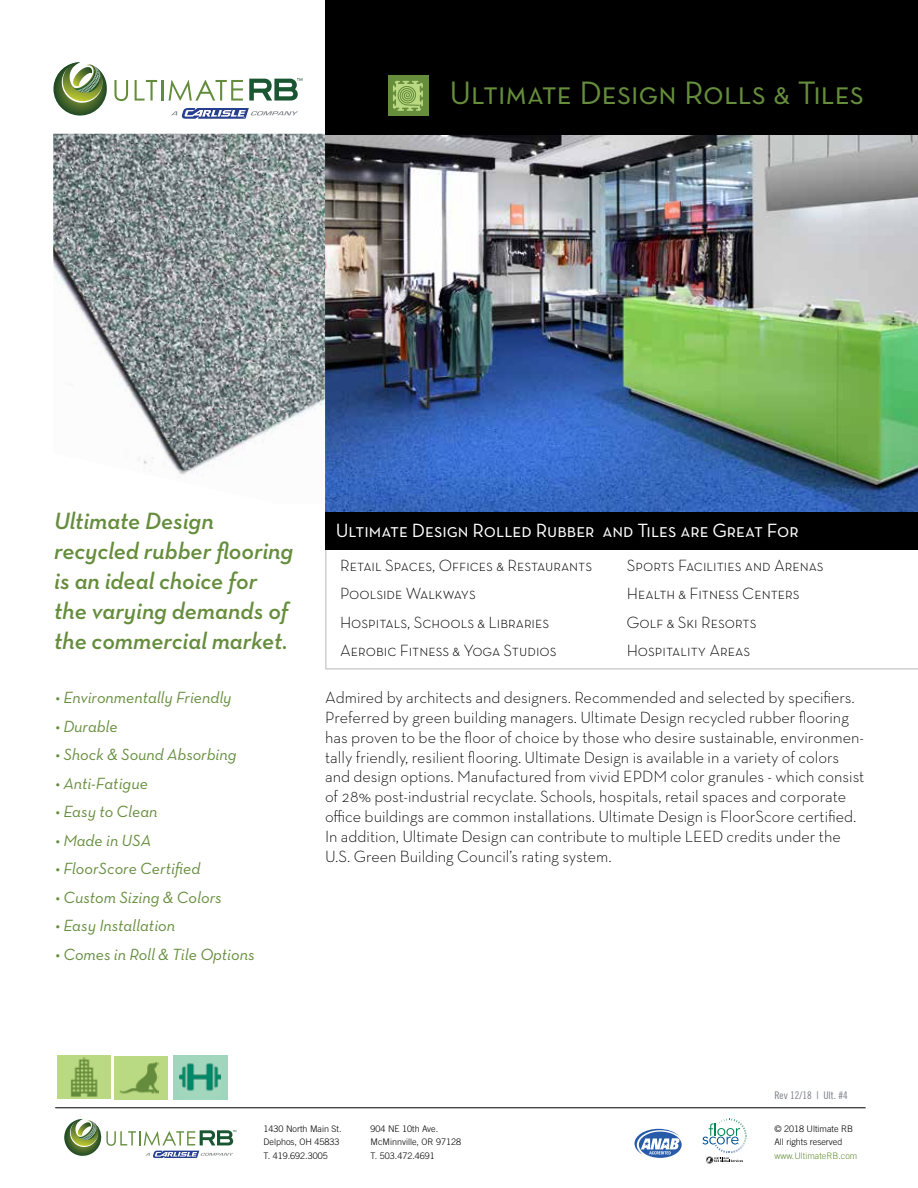
<style>
.page{position:relative;width:918px;height:1188px;background:#fff}
.page>*{position:absolute;margin:0;border:0;box-sizing:border-box;transform-origin:0 0}
.t1{font:33px "Neutra Text Book SC Alt";color:#658d3c}
.t2{font:italic 600 24px/30px "Neutra Text TF";color:#658d3c}
.t3{font:19.5px "Neutra Text TF Book SC";color:#fff}
.t4{font:300 16.5px/19.8px "Neutra Text TF";color:#000}
.t5{font:16.5px/28.5px "Neutra Text TF Light SC Alt";color:#000}
.t6{font:italic 16.5px "Neutra Text TF";color:#658d3c}
.t7{font:10.5px "Trade Gothic Cond Eighteen";color:#797d84}
.t8{font:300 9px/13.5px "Trade Gothic";color:#000}
.t9{font:300 9px "Trade Gothic";color:#658d3c}
</style>
<div class="page">
<hr style="left:55px;top:1107px;width:811px;height:1px;background:#000">
<svg style="left:634px;top:1129px;width:48px;height:29px"></svg>
<svg style="left:702px;top:1118px;width:45px;height:46px"></svg>
<svg style="left:114px;top:80px;width:14px;height:21px"></svg>
<svg style="left:135px;top:80px;width:22px;height:21px"></svg>
<hr style="left:161px;top:80px;width:2px;height:21px;background:#638c3d">
<svg style="left:169px;top:80px;width:74px;height:21px"></svg>
<svg style="left:53px;top:62px;width:54px;height:54px"></svg>
<svg style="left:249px;top:78px;width:53px;height:23px"></svg>
<svg style="left:171px;top:108px;width:127px;height:11px"></svg>
<svg style="left:64px;top:1119px;width:172px;height:39px"></svg>
<svg style="left:325px;top:550px;width:593px;height:120px"></svg>
<img style="left:325px;top:135px;width:593px;height:377px">
<div style="left:325px;top:512px;width:593px;height:38px;background:#000"></div>
<div style="left:325px;top:0;width:593px;height:135px;background:#000"></div>
<img style="left:53px;top:134px;width:272px;height:341px">
<div style="left:388px;top:75px;width:41px;height:41px;background:#658d3c"></div>
<svg style="left:393px;top:81px;width:30px;height:30px"></svg>
<div style="left:173px;top:1056px;width:54px;height:44px;background:#a1d6be"></div>
<img style="left:179px;top:1063px;width:41px;height:28px">
<div style="left:114px;top:1056px;width:54px;height:44px;background:#bad982"></div>
<img style="left:120px;top:1062px;width:39px;height:32px">
<div style="left:57px;top:1056px;width:53px;height:43px;background:#bad982"></div>
<img style="left:71px;top:1057px;width:27px;height:39px">
<h1 class="t1" style="left:450px;top:73px;width:416px">Ultimate Design Rolls &amp; Tiles</h1>
<h2 class="t2" style="left:54px;top:505px;width:241px">Ultimate Design recycled rubber flooring is an ideal choice for the varying demands of the commercial market.</h2>
<p class="t6" style="left:56px;top:688px;width:178px">• Environmentally Friendly</p>
<p class="t6" style="left:56px;top:716px;width:64px">• Durable</p>
<p class="t6" style="left:56px;top:745px;width:182px">• Shock &amp; Sound Absorbing</p>
<p class="t6" style="left:56px;top:773px;width:94px">• Anti-Fatigue</p>
<p class="t6" style="left:56px;top:802px;width:103px">• Easy to Clean</p>
<p class="t6" style="left:56px;top:830px;width:97px">• Made in USA</p>
<p class="t6" style="left:56px;top:859px;width:146px">• FloorScore Certified</p>
<p class="t6" style="left:56px;top:887px;width:168px">• Custom Sizing &amp; Colors</p>
<p class="t6" style="left:56px;top:916px;width:121px">• Easy Installation</p>
<p class="t6" style="left:56px;top:944px;width:201px">• Comes in Roll &amp; Tile Options</p>
<p class="t3" style="left:336px;top:518px;width:464px">Ultimate Design Rolled Rubber and Tiles are Great For</p>
<p class="t5" style="left:340px;top:551px;width:254px">Retail Spaces, Offices &amp; Restaurants<br>Poolside Walkways<br>Hospitals, Schools &amp; Libraries<br>Aerobic Fitness &amp; Yoga Studios</p>
<p class="t5" style="left:627px;top:551px;width:198px">Sports Facilities and Arenas<br>Health &amp; Fitness Centers<br>Golf &amp; Ski Resorts<br>Hospitality Areas</p>
<p class="t4" style="left:325px;top:687px;width:541px">Admired by architects and designers. Recommended and selected by specifiers.<br>Preferred by green building managers. Ultimate Design recycled rubber flooring has proven to be the floor of choice by those who desire sustainable, environmen&shy;tally friendly, resilient flooring. Ultimate Design is available in a variety of colors and design options. Manufactured from vivid EPDM color granules - which consist of 28% post-industrial recyclate. Schools, hospitals, retail spaces and corporate office buildings are common installations. Ultimate Design is FloorScore certified.<br>In addition, Ultimate Design can contribute to multiple LEED credits under the U.S. Green Building Council’s rating system.</p>
<p class="t7" style="left:774px;top:1090px;width:75px">Rev 12/18 | Ult. #4</p>
<p class="t8" style="left:264px;top:1121px;width:80px">1430 North Main St.<br>Delphos, OH 45833<br>T. 419.692.3005</p>
<p class="t8" style="left:371px;top:1121px;width:92px">904 NE 10th Ave.<br>McMinnville, OR 97128<br>T. 503.472.4691</p>
<p class="t8" style="left:774px;top:1121px;width:80px">© 2018 Ultimate RB<br>All rights reserved</p>
<p class="t9" style="left:774px;top:1150px;width:85px">www.UltimateRB.com</p>
</div>
